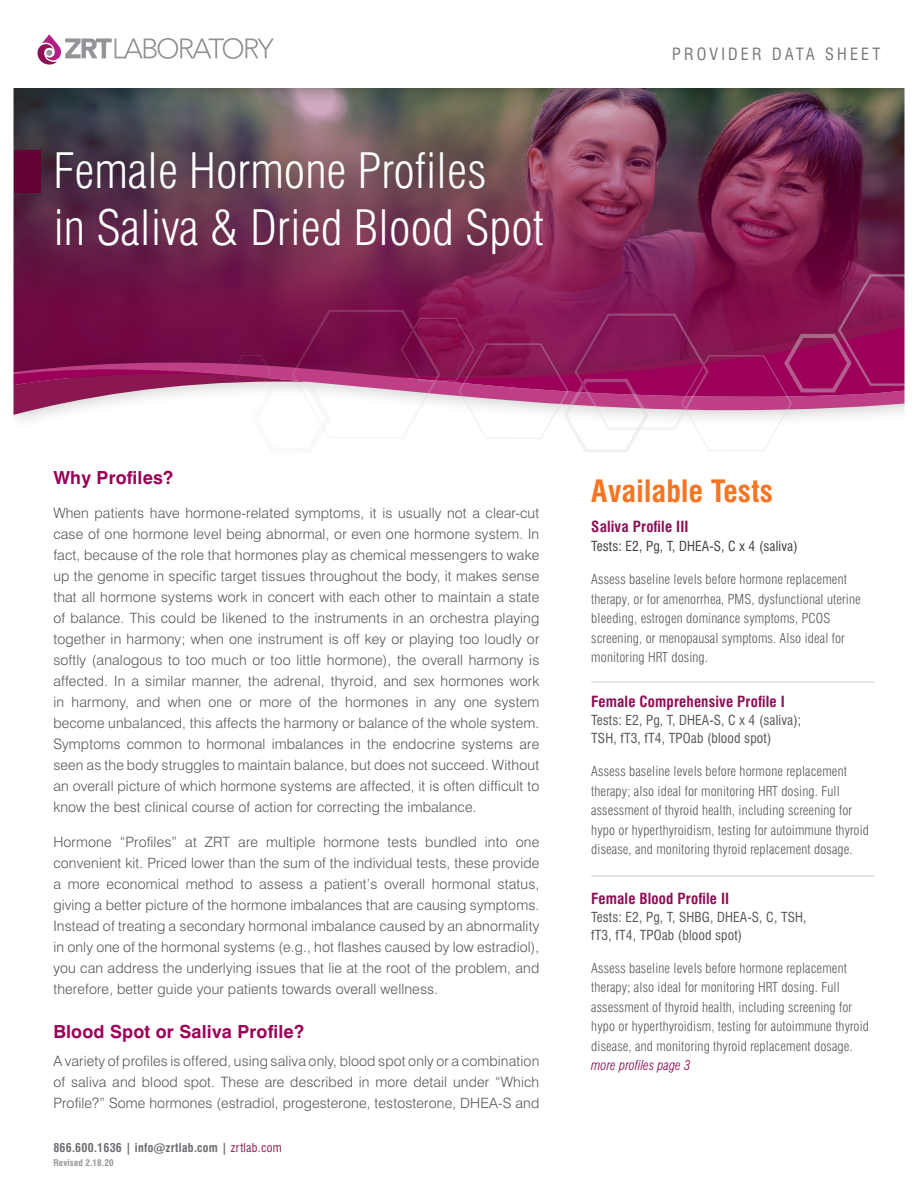
<style>
.page{position:relative;width:918px;height:1188px;background:#fff}
.page>*{position:absolute;margin:0;border:0;box-sizing:border-box;transform-origin:0 0}
.t1{font:300 condensed 48px "Swiss 721 BT";color:#fff}
.t2{font:700 condensed 30px "Swiss 721 BT";letter-spacing:.01em;color:#f57523}
.t3{font:700 18px "Swiss 721 BT";letter-spacing:.01em;color:#9c0159}
.t4{font:condensed 16.5px "Swiss 721 BT";letter-spacing:.19em;color:#76787b}
.t5{font:700 condensed 15px "Swiss 721 BT";letter-spacing:.01em;color:#8e0f56}
.t6{font:300 14.25px/21px "Swiss 721 BT";letter-spacing:.01em;color:#54555a;text-align:justify}
.t7{font:300 condensed 13.5px/19.5px "Swiss 721 BT";letter-spacing:.01em;color:#54555a}
.t8{font:condensed 13.5px/18px "Swiss 721 BT";letter-spacing:.01em;color:#54555a}
.t9{font:condensed 13.5px "Swiss 721 BT";letter-spacing:.01em;color:#3e3e3f}
.t10{font:700 condensed 12px "Swiss 721 BT";letter-spacing:.02em;color:#6c6d71}
.t11{font:700 condensed 9px "Swiss 721 BT";letter-spacing:.02em;color:#939598}
.s1{font-weight:400;color:#8d1c58}
.s2{font-style:italic;color:#810048}
</style>
<div class="page">
<img style="left:15px;top:110px;width:888px;height:164px">
<hr style="left:591px;top:681px;width:283px;height:2px;background:#dcdddf">
<svg style="left:15px;top:274px;width:888px;height:178px"></svg>
<hr style="left:591px;top:875px;width:283px;height:2px;background:#dcdddf">
<div style="left:14px;top:150px;width:27px;height:43px;background:#640033"></div>
<div style="left:0;top:0;width:918px;height:110px;background:#231f20;opacity:.64"></div>
<div style="left:0;top:0;width:918px;height:87px;background:#fff"></div>
<svg style="left:38px;top:34px;width:236px;height:31px"></svg>
<p class="t1" style="left:53px;top:142px;width:434px">Female Hormone Profiles</p>
<p class="t1" style="left:53px;top:199px;width:492px">in Saliva &amp; Dried Blood Spot</p>
<p class="t4" style="left:672px;top:44px;width:210px">PROVIDER DATA SHEET</p>
<p class="t3" style="left:53px;top:466px;width:121px">Why Profiles?</p>
<p class="t6" style="left:53px;top:503px;width:488px">When patients have hormone-related symptoms, it is usually not a clear-cut case of one hormone level being abnormal, or even one hormone system. In fact, because of the role that hormones play as chemical messengers to wake up the genome in specific target tissues throughout the body, it makes sense that all hormone systems work in concert with each other to maintain a state of balance. This could be likened to the instruments in an orchestra playing together in harmony; when one instrument is off key or playing too loudly or softly (analogous to too much or too little hormone), the overall harmony is affected. In a similar manner, the adrenal, thyroid, and sex hormones work in harmony, and when one or more of the hormones in any one system become unbalanced, this affects the harmony or balance of the whole system.<br>Symptoms common to hormonal imbalances in the endocrine systems are seen as the body struggles to maintain balance, but does not succeed. Without an overall picture of which hormone systems are affected, it is often difficult to know the best clinical course of action for correcting the imbalance.</p>
<p class="t6" style="left:53px;top:831px;width:488px">Hormone “Profiles” at ZRT are multiple hormone tests bundled into one convenient kit. Priced lower than the sum of the individual tests, these provide a more economical method to assess a patient’s overall hormonal status, giving a better picture of the hormone imbalances that are causing symptoms.<br>Instead of treating a secondary hormonal imbalance caused by an abnormality in only one of the hormonal systems (e.g., hot flashes caused by low estradiol), you can address the underlying issues that lie at the root of the problem, and therefore, better guide your patients towards overall wellness.</p>
<p class="t3" style="left:53px;top:1021px;width:252px">Blood Spot or Saliva Profile?</p>
<p class="t6" style="left:53px;top:1050px;width:488px">A variety of profiles is offered, using saliva only, blood spot only or a combination of saliva and blood spot. These are described in more detail under “Which Profile?” Some hormones (estradiol, progesterone, testosterone, DHEA-S and</p>
<p class="t10" style="left:53px;top:1140px;width:230px">866.600.1636 | info@zrtlab.com | <span class="s1">zrtlab.com</span></p>
<p class="t11" style="left:53px;top:1157px;width:62px">Revised 2.18.20</p>
<p class="t2" style="left:591px;top:473px;width:183px">Available Tests</p>
<p class="t5" style="left:591px;top:517px;width:99px">Saliva Profile III</p>
<p class="t9" style="left:591px;top:538px;width:208px">Tests: E2, Pg, T, DHEA-S, C x 4 (saliva)</p>
<p class="t7" style="left:591px;top:570px;width:271px">Assess baseline levels before hormone replacement therapy, or for amenorrhea, PMS, dysfunctional uterine bleeding, estrogen dominance symptoms, PCOS screening, or menopausal symptoms. Also ideal for monitoring HRT dosing.</p>
<p class="t5" style="left:591px;top:693px;width:195px">Female Comprehensive Profile I</p>
<p class="t8" style="left:591px;top:711px;width:211px">Tests: E2, Pg, T, DHEA-S, C x 4 (saliva);<br>TSH, fT3, fT4, TPOab (blood spot)</p>
<p class="t7" style="left:591px;top:762px;width:279px">Assess baseline levels before hormone replacement therapy; also ideal for monitoring HRT dosing. Full assessment of thyroid health, including screening for hypo or hyperthyroidism, testing for autoimmune thyroid disease, and monitoring thyroid replacement dosage.</p>
<p class="t5" style="left:591px;top:889px;width:139px">Female Blood Profile II</p>
<p class="t8" style="left:591px;top:908px;width:217px">Tests: E2, Pg, T, SHBG, DHEA-S, C, TSH, fT3, fT4, TPOab (blood spot)</p>
<p class="t7" style="left:591px;top:958px;width:279px">Assess baseline levels before hormone replacement therapy; also ideal for monitoring HRT dosing. Full assessment of thyroid health, including screening for hypo or hyperthyroidism, testing for autoimmune thyroid disease, and monitoring thyroid replacement dosage. <span class="s2">more profiles page 3</span></p>
</div>
